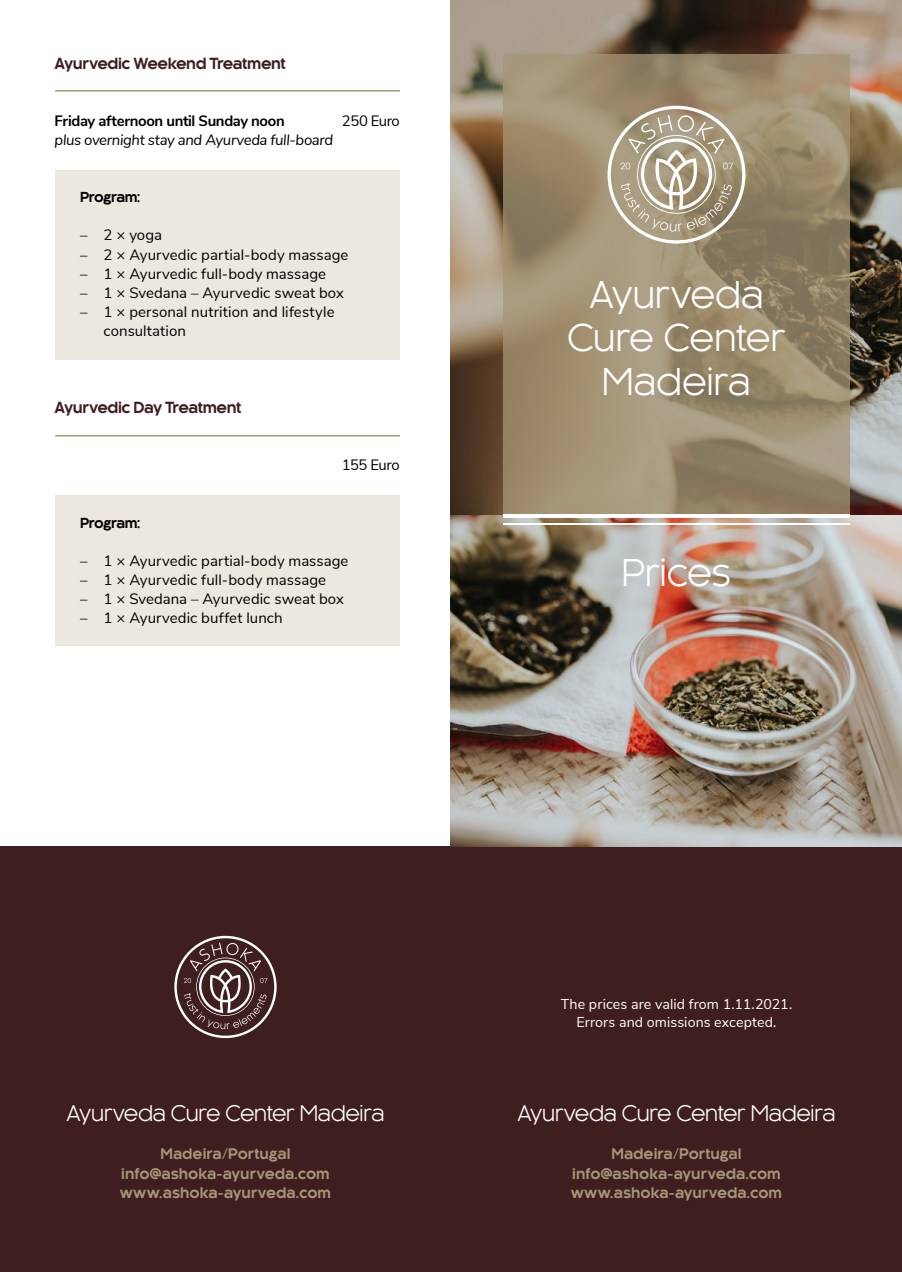
<style>
.page{position:relative;width:902px;height:1272px;background:#fff}
.page>*{position:absolute;margin:0;border:0;box-sizing:border-box;transform-origin:0 0}
.t1{font:36px/43.5px "Kaleko 205 W00";color:#fff;text-align:center}
.t2{font:21px "Kaleko 205 W00";letter-spacing:-.015em;color:#fff}
.t3{font:15px/19.2px "Nunito Sans";letter-spacing:.005em;color:#000}
.t4{font:700 15px "Kaleko 205";letter-spacing:-.03em;color:#3f1e1f}
.t5{font:italic 15px "Nunito Sans";letter-spacing:-.025em;color:#000}
.t6{font:700 15px "Nunito Sans";letter-spacing:-.02em;color:#000}
.t7{font:700 14.25px/19.5px "Kaleko 205";color:#a59676;text-align:center}
.t8{font:14.25px/18px "Nunito Sans";letter-spacing:.005em;color:#fff;text-align:center}
.t9{font:700 13.5px "Kaleko 205";letter-spacing:-.045em;color:#000}
</style>
<div class="page">
<div style="left:0;top:846px;width:901px;height:425px;background:#3f1e1f"></div>
<img style="left:451px;top:514px;width:450px;height:332px">
<svg style="left:451px;top:0;width:450px;height:514px;background:#807160"></svg>
<div style="left:55px;top:171px;width:345px;height:189px;background:#ece8e0"></div>
<svg style="left:503px;top:54px;width:346px;height:460px;background:#9b8b6e"></svg>
<hr style="left:55px;top:90px;width:345px;height:1px;background:#a59676">
<div style="left:55px;top:495px;width:345px;height:150px;background:#ece8e0"></div>
<hr style="left:55px;top:435px;width:345px;height:1px;background:#a59676">
<svg style="left:607px;top:106px;width:138px;height:137px;background:#b2a790"></svg>
<svg style="left:174px;top:935px;width:102px;height:103px"></svg>
<hr style="left:503px;top:514px;width:346px;height:3px;background:#fff">
<hr style="left:503px;top:523px;width:346px;height:2px;background:#fff">
<p class="t4" style="left:55px;top:55px;width:232px">Ayurvedic Weekend Treatment</p>
<p class="t6" style="left:55px;top:109px;width:231px">Friday afternoon until Sunday noon</p>
<p class="t3" style="left:342px;top:110px;width:59px">250 Euro</p>
<p class="t5" style="left:55px;top:128px;width:280px">plus overnight stay and Ayurveda full-board</p>
<p class="t9" style="left:80px;top:190px;width:62px">Program:</p>
<p class="t3" style="left:80px;top:225px;width:83px">– 2 × yoga</p>
<p class="t3" style="left:80px;top:244px;width:270px">– 2 × Ayurvedic partial-body massage</p>
<p class="t3" style="left:80px;top:263px;width:247px">– 1 × Ayurvedic full-body massage</p>
<p class="t3" style="left:80px;top:282px;width:265px">– 1 × Svedana – Ayurvedic sweat box</p>
<p class="t3" style="left:104px;top:301px;width:232px;text-indent:-23px">– 1 × personal nutrition and lifestyle consultation</p>
<p class="t4" style="left:55px;top:399px;width:188px">Ayurvedic Day Treatment</p>
<p class="t3" style="left:342px;top:454px;width:59px">155 Euro</p>
<p class="t9" style="left:80px;top:515px;width:62px">Program:</p>
<p class="t3" style="left:80px;top:550px;width:270px">– 1 × Ayurvedic partial-body massage</p>
<p class="t3" style="left:80px;top:569px;width:247px">– 1 × Ayurvedic full-body massage</p>
<p class="t3" style="left:80px;top:588px;width:265px">– 1 × Svedana – Ayurvedic sweat box</p>
<p class="t3" style="left:80px;top:607px;width:204px">– 1 × Ayurvedic buffet lunch</p>
<h1 class="t1" style="left:567px;top:273px;width:220px">Ayurveda<br>Cure Center<br>Madeira</h1>
<h1 class="t1" style="left:622px;top:551px;width:111px">Prices</h1>
<h2 class="t2" style="left:66px;top:1101px;width:319px">Ayurveda Cure Center Madeira</h2>
<p class="t7" style="left:120px;top:1144px;width:213px">Madeira/Portugal info@ashoka-ayurveda.com www.ashoka-ayurveda.com</p>
<p class="t8" style="left:560px;top:993px;width:233px">The prices are valid from 1.11.2021.<br>Errors and omissions excepted.</p>
<h2 class="t2" style="left:517px;top:1101px;width:319px">Ayurveda Cure Center Madeira</h2>
<p class="t7" style="left:571px;top:1144px;width:213px">Madeira/Portugal info@ashoka-ayurveda.com www.ashoka-ayurveda.com</p>
</div>
